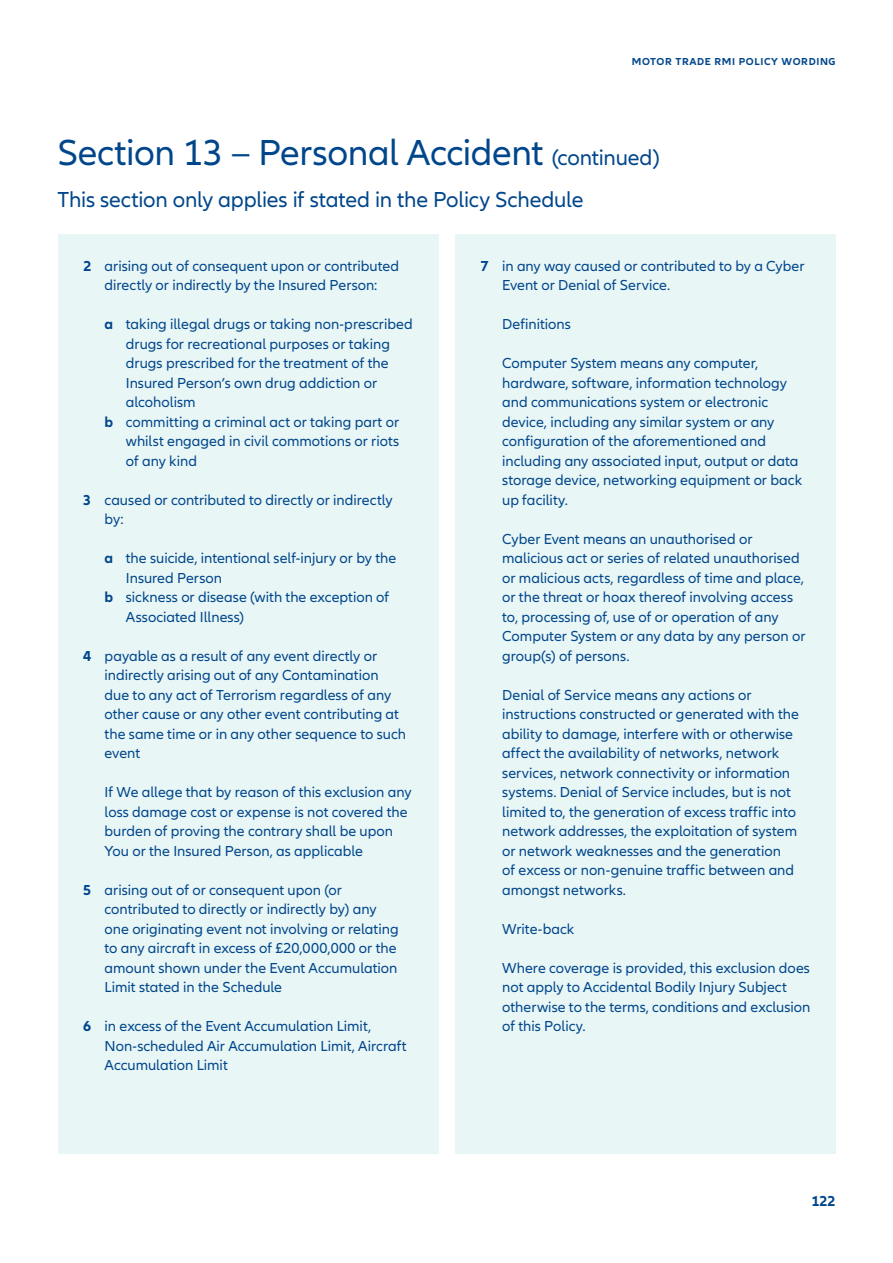
<style>
.page{position:relative;width:893px;height:1263px;background:#fff}
.page>*{position:absolute;margin:0;border:0;box-sizing:border-box;transform-origin:0 0}
.t1{font:37.5px "Allianz Neo";letter-spacing:-.01em;color:#00468b}
.t2{font:22.5px "Allianz Neo";letter-spacing:-.01em;color:#00468b}
.t3{font:15px/19.5px "Allianz Neo";color:#00468b}
.t4{font:700 15px "Allianz Neo";color:#00468b}
.t5{font:700 10.5px "Allianz Neo";letter-spacing:.06em;color:#00468b}
.s1{font-size:22.5px}
.s2{font-weight:700}
</style>
<div class="page">
<div style="left:455px;top:234px;width:381px;height:919px;background:#e9f6f6"></div>
<div style="left:58px;top:234px;width:380px;height:919px;background:#e9f6f6"></div>
<p class="t5" style="left:632px;top:56px;width:205px">MOTOR TRADE RMI POLICY WORDING</p>
<h1 class="t1" style="left:57px;top:132px;width:604px">Section 13 – Personal Accident <span class="s1">(continued)</span></h1>
<h2 class="t2" style="left:57px;top:187px;width:527px">This section only applies if stated in the Policy Schedule</h2>
<p class="t3" style="left:83px;top:256px;width:317px;text-align:center"><span class="s2">2</span> arising out of consequent upon or contributed directly or indirectly by the Insured Person:</p>
<p class="t3" style="left:105px;top:315px;width:310px"><span class="s2">a</span> taking illegal drugs or taking non-prescribed</p>
<p class="t3" style="left:126px;top:334px;width:266px">drugs for recreational purposes or taking</p>
<p class="t3" style="left:126px;top:354px;width:264px">drugs prescribed for the treatment of the</p>
<p class="t3" style="left:126px;top:373px;width:253px">Insured Person’s own drug addiction or</p>
<p class="t3" style="left:126px;top:393px;width:71px">alcoholism</p>
<p class="t3" style="left:105px;top:412px;width:296px"><span class="s2">b</span> committing a criminal act or taking part or</p>
<p class="t3" style="left:126px;top:432px;width:275px">whilst engaged in civil commotions or riots</p>
<p class="t3" style="left:126px;top:451px;width:73px">of any kind</p>
<p class="t3" style="left:105px;top:490px;width:290px;text-indent:-21px"><span class="s2">3</span> caused or contributed to directly or indirectly by:</p>
<p class="t3" style="left:105px;top:549px;width:293px"><span class="s2">a</span> the suicide, intentional self-injury or by the</p>
<p class="t3" style="left:126px;top:568px;width:98px">Insured Person</p>
<p class="t3" style="left:105px;top:588px;width:286px"><span class="s2">b</span> sickness or disease (with the exception of</p>
<p class="t3" style="left:126px;top:607px;width:120px">Associated Illness)</p>
<p class="t3" style="left:105px;top:646px;width:303px;text-indent:-21px"><span class="s2">4</span> payable as a result of any event directly or indirectly arising out of any Contamination due to any act of Terrorism regardless of any other cause or any other event contributing at the same time or in any other sequence to such event</p>
<p class="t3" style="left:105px;top:783px;width:308px">If We allege that by reason of this exclusion any loss damage cost or expense is not covered the burden of proving the contrary shall be upon You or the Insured Person, as applicable</p>
<p class="t3" style="left:105px;top:880px;width:296px;text-indent:-21px"><span class="s2">5</span> arising out of or consequent upon (or contributed to directly or indirectly by) any one originating event not involving or relating to any aircraft in excess of £20,000,000 or the amount shown under the Event Accumulation Limit stated in the Schedule</p>
<p class="t3" style="left:105px;top:1017px;width:304px;text-indent:-21px"><span class="s2">6</span> in excess of the Event Accumulation Limit,<br>Non-scheduled Air Accumulation Limit, Aircraft<br>Accumulation Limit</p>
<p class="t3" style="left:502px;top:256px;width:304px;text-indent:-21px"><span class="s2">7</span> in any way caused or contributed to by a Cyber<br>Event or Denial of Service.</p>
<p class="t3" style="left:502px;top:315px;width:70px">Definitions</p>
<p class="t3" style="left:502px;top:354px;width:301px">Computer System means any computer, hardware, software, information technology and communications system or electronic device, including any similar system or any configuration of the aforementioned and including any associated input, output or data storage device, networking equipment or back up facility.</p>
<p class="t3" style="left:502px;top:529px;width:305px">Cyber Event means an unauthorised or malicious act or series of related unauthorised or malicious acts, regardless of time and place, or the threat or hoax thereof involving access to, processing of, use of or operation of any Computer System or any data by any person or group(s) of persons.</p>
<p class="t3" style="left:502px;top:685px;width:298px">Denial of Service means any actions or instructions constructed or generated with the ability to damage, interfere with or otherwise affect the availability of networks, network services, network connectivity or information systems. Denial of Service includes, but is not limited to, the generation of excess traffic into network addresses, the exploitation of system or network weaknesses and the generation<br>of excess or non-genuine traffic between and amongst networks.</p>
<p class="t3" style="left:502px;top:919px;width:74px">Write-back</p>
<p class="t3" style="left:502px;top:958px;width:310px">Where coverage is provided, this exclusion does not apply to Accidental Bodily Injury Subject otherwise to the terms, conditions and exclusion of this Policy.</p>
<p class="t4" style="left:811px;top:1192px;width:26px">122</p>
</div>
